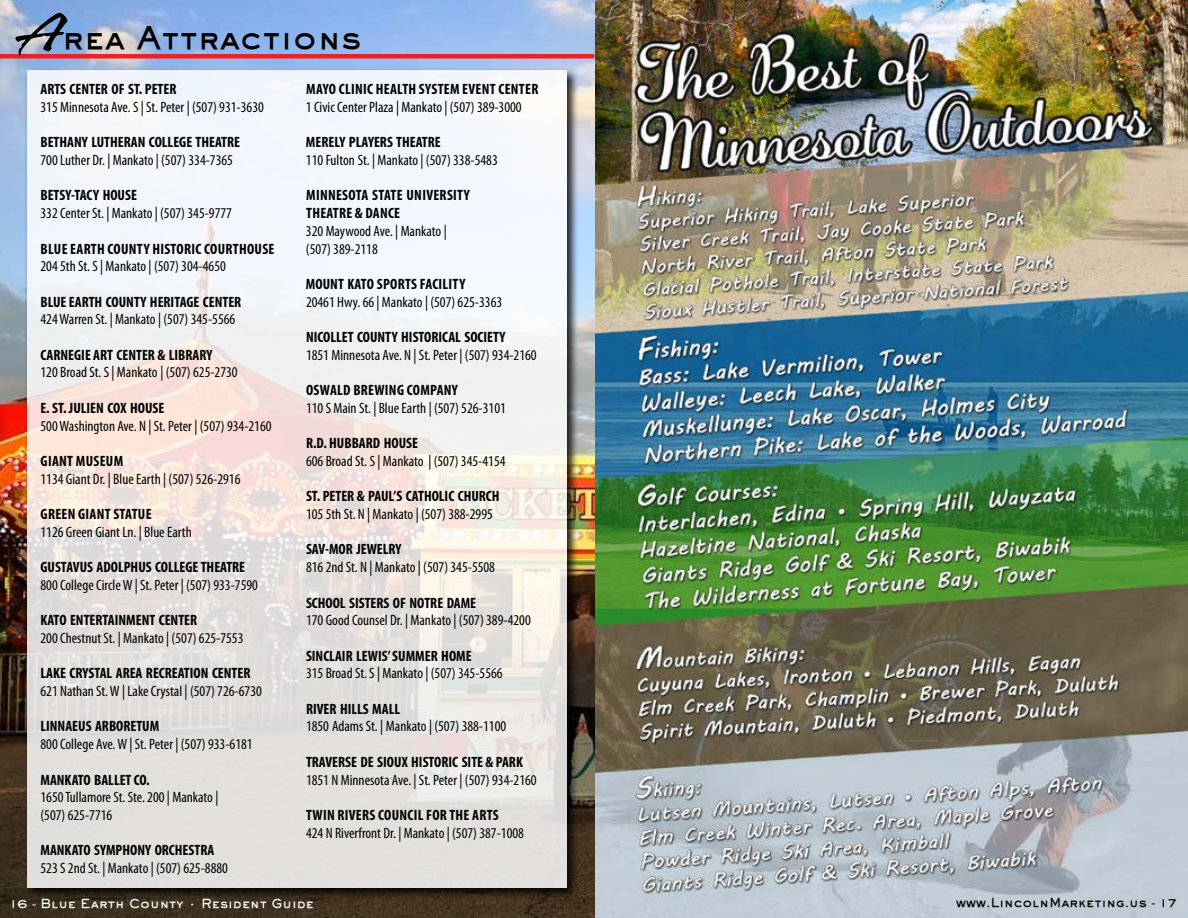
<style>
.page{position:relative;width:1188px;height:918px;background:#fff}
.page>*{position:absolute;margin:0;border:0;box-sizing:border-box;transform-origin:0 0}
.t1{font:800 30px "Gothic";color:#000}
.t2{font:condensed 15px/17.7px "Myriad Pro";color:#000}
.t3{font:700 condensed 15px "Myriad Pro";color:#000}
.t4{font:700 condensed 15px/17.7px "Myriad Pro";letter-spacing:.02em;color:#000}
.t5{font:800 12px "Gothic";color:#fff}
.t6{font:800 12px "Gothic";color:#000}
.s1{font-family:"Lambo Hmk";font-weight:700;font-size:51px}
</style>
<div class="page">
<img style="left:0;top:0;width:1188px;height:918px">
<img style="left:24px;top:68px;width:555px;height:832px">
<svg style="left:27px;top:70px;width:540px;height:818px"></svg>
<hr style="left:0;top:54px;width:594px;height:4px;background:#ed2124">
<h1 class="t1" style="left:14px;top:18px;width:350px"><span class="s1">A</span>rea Attractions</h1>
<p class="t3" style="left:40px;top:80px;width:137px">ARTS CENTER OF ST. PETER</p>
<p class="t2" style="left:40px;top:98px;width:225px">315 Minnesota Ave. S | St. Peter | (507) 931-3630</p>
<p class="t3" style="left:40px;top:133px;width:201px">BETHANY LUTHERAN COLLEGE THEATRE</p>
<p class="t2" style="left:40px;top:151px;width:194px">700 Luther Dr. | Mankato | (507) 334-7365</p>
<p class="t3" style="left:40px;top:186px;width:98px">BETSY-TACY HOUSE</p>
<p class="t2" style="left:40px;top:204px;width:193px">332 Center St. | Mankato | (507) 345-9777</p>
<p class="t4" style="left:41px;top:239px;width:235px">BLUE EARTH COUNTY HISTORIC COURTHOUSE</p>
<p class="t2" style="left:40px;top:257px;width:187px">204 5th St. S | Mankato | (507) 304-4650</p>
<p class="t3" style="left:40px;top:292px;width:202px">BLUE EARTH COUNTY HERITAGE CENTER</p>
<p class="t2" style="left:40px;top:310px;width:196px">424 Warren St. | Mankato | (507) 345-5566</p>
<p class="t3" style="left:40px;top:345px;width:174px">CARNEGIE ART CENTER &amp; LIBRARY</p>
<p class="t2" style="left:40px;top:363px;width:199px">120 Broad St. S | Mankato | (507) 625-2730</p>
<p class="t3" style="left:40px;top:399px;width:125px">E. ST. JULIEN COX HOUSE</p>
<p class="t2" style="left:40px;top:417px;width:233px">500 Washington Ave. N | St. Peter | (507) 934-2160</p>
<p class="t4" style="left:41px;top:452px;width:84px">GIANT MUSEUM</p>
<p class="t2" style="left:40px;top:470px;width:201px">1134 Giant Dr. | Blue Earth | (507) 526-2916</p>
<p class="t4" style="left:41px;top:505px;width:112px">GREEN GIANT STATUE</p>
<p class="t2" style="left:40px;top:523px;width:153px">1126 Green Giant Ln. | Blue Earth</p>
<p class="t3" style="left:40px;top:558px;width:206px">GUSTAVUS ADOLPHUS COLLEGE THEATRE</p>
<p class="t2" style="left:40px;top:576px;width:219px">800 College Circle W | St. Peter | (507) 933-7590</p>
<p class="t3" style="left:40px;top:611px;width:158px">KATO ENTERTAINMENT CENTER</p>
<p class="t2" style="left:40px;top:629px;width:205px">200 Chestnut St. | Mankato | (507) 625-7553</p>
<p class="t3" style="left:40px;top:664px;width:211px">LAKE CRYSTAL AREA RECREATION CENTER</p>
<p class="t2" style="left:40px;top:682px;width:223px">621 Nathan St. W | Lake Crystal | (507) 726-6730</p>
<p class="t3" style="left:40px;top:717px;width:120px">LINNAEUS ARBORETUM</p>
<p class="t2" style="left:40px;top:735px;width:214px">800 College Ave. W | St. Peter | (507) 933-6181</p>
<p class="t3" style="left:40px;top:770px;width:111px">MANKATO BALLET CO.</p>
<p class="t2" style="left:40px;top:788px;width:179px">1650 Tullamore St. Ste. 200 | Mankato | (507) 625-7716</p>
<p class="t3" style="left:40px;top:841px;width:175px">MANKATO SYMPHONY ORCHESTRA</p>
<p class="t2" style="left:40px;top:859px;width:189px">523 S 2nd St. | Mankato | (507) 625-8880</p>
<p class="t4" style="left:306px;top:80px;width:234px">MAYO CLINIC HEALTH SYSTEM EVENT CENTER</p>
<p class="t2" style="left:306px;top:98px;width:217px">1 Civic Center Plaza | Mankato | (507) 389-3000</p>
<p class="t3" style="left:306px;top:133px;width:136px">MERELY PLAYERS THEATRE</p>
<p class="t2" style="left:306px;top:151px;width:193px">110 Fulton St. | Mankato | (507) 338-5483</p>
<p class="t4" style="left:306px;top:186px;width:165px">MINNESOTA STATE UNIVERSITY<br>THEATRE &amp; DANCE</p>
<p class="t2" style="left:306px;top:222px;width:142px">320 Maywood Ave. | Mankato | (507) 389-2118</p>
<p class="t3" style="left:306px;top:275px;width:161px">MOUNT KATO SPORTS FACILITY</p>
<p class="t2" style="left:306px;top:293px;width:198px">20461 Hwy. 66 | Mankato | (507) 625-3363</p>
<p class="t3" style="left:306px;top:328px;width:201px">NICOLLET COUNTY HISTORICAL SOCIETY</p>
<p class="t2" style="left:306px;top:346px;width:232px">1851 Minnesota Ave. N | St. Peter | (507) 934-2160</p>
<p class="t4" style="left:306px;top:381px;width:153px">OSWALD BREWING COMPANY</p>
<p class="t2" style="left:306px;top:399px;width:201px">110 S Main St. | Blue Earth | (507) 526-3101</p>
<p class="t3" style="left:306px;top:434px;width:113px">R.D. HUBBARD HOUSE</p>
<p class="t2" style="left:306px;top:452px;width:201px">606 Broad St. S | Mankato | (507) 345-4154</p>
<p class="t3" style="left:306px;top:487px;width:195px">ST. PETER &amp; PAUL’S CATHOLIC CHURCH</p>
<p class="t2" style="left:306px;top:505px;width:188px">105 5th St. N | Mankato | (507) 388-2995</p>
<p class="t3" style="left:306px;top:540px;width:97px">SAV-MOR JEWELRY</p>
<p class="t2" style="left:306px;top:558px;width:191px">816 2nd St. N | Mankato | (507) 345-5508</p>
<p class="t3" style="left:306px;top:593px;width:172px">SCHOOL SISTERS OF NOTRE DAME</p>
<p class="t2" style="left:306px;top:611px;width:226px">170 Good Counsel Dr. | Mankato | (507) 389-4200</p>
<p class="t3" style="left:306px;top:646px;width:167px">SINCLAIR LEWIS’ SUMMER HOME</p>
<p class="t2" style="left:306px;top:664px;width:198px">315 Broad St. S | Mankato | (507) 345-5566</p>
<p class="t3" style="left:306px;top:699px;width:96px">RIVER HILLS MALL</p>
<p class="t2" style="left:306px;top:717px;width:202px">1850 Adams St. | Mankato | (507) 388-1100</p>
<p class="t3" style="left:306px;top:753px;width:218px">TRAVERSE DE SIOUX HISTORIC SITE &amp; PARK</p>
<p class="t2" style="left:306px;top:771px;width:232px">1851 N Minnesota Ave. | St. Peter | (507) 934-2160</p>
<p class="t4" style="left:306px;top:806px;width:194px">TWIN RIVERS COUNCIL FOR THE ARTS</p>
<p class="t2" style="left:306px;top:824px;width:220px">424 N Riverfront Dr. | Mankato | (507) 387-1008</p>
<p class="t5" style="left:10px;top:895px;width:306px">16 - Blue Earth County • Resident Guide</p>
<p class="t6" style="left:956px;top:895px;width:223px">www.LincolnMarketing.us - 17</p>
</div>
